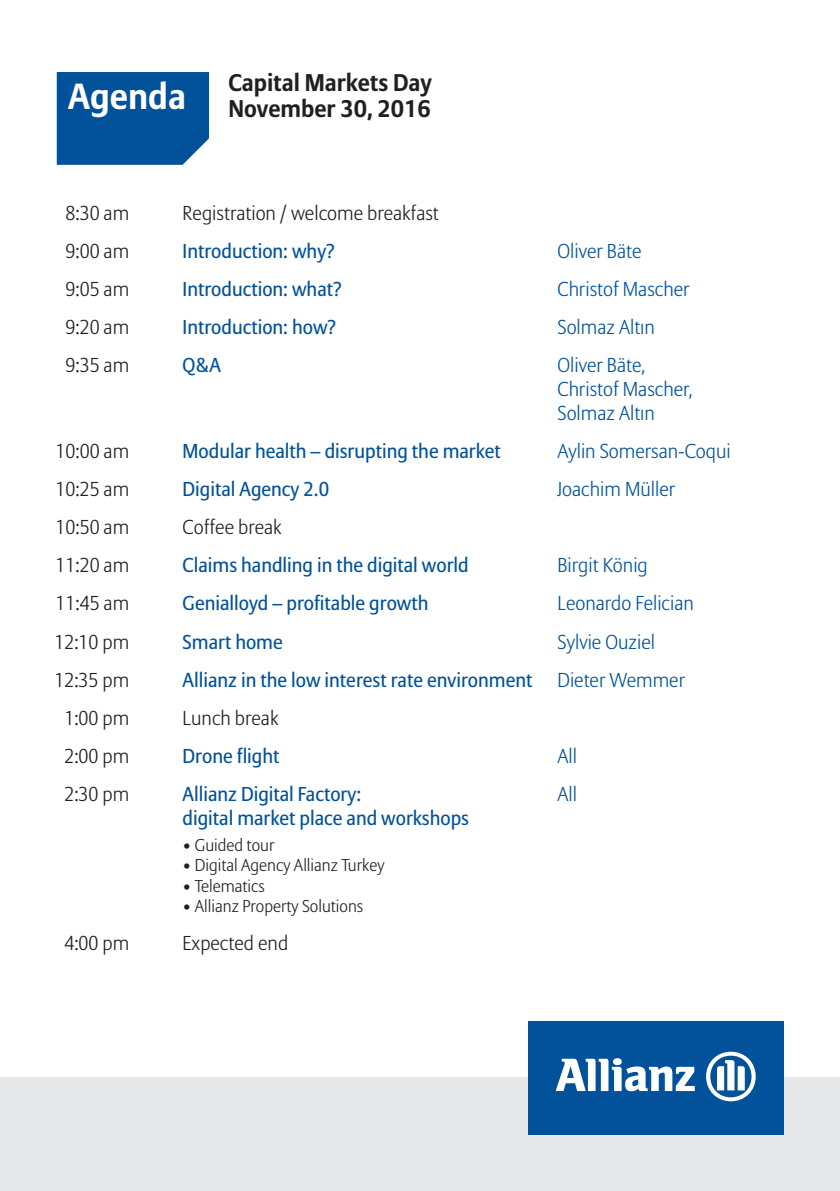
<style>
.page{position:relative;width:840px;height:1191px;background:#fff}
.page>*{position:absolute;margin:0;border:0;box-sizing:border-box;transform-origin:0 0}
.t1{font:700 36px "Allianz Sans";color:#fff}
.t2{font:700 24px "Allianz Sans";color:#231f20}
.t3{font:20px/24px "Allianz Sans";color:#01529a}
.t4{font:300 20px "Allianz Sans";color:#231f20}
.t5{font:300 20px/24px "Allianz Sans";color:#01529a}
.t6{font:300 17px "Allianz Sans";color:#231f20}
.s1{font-weight:400}
</style>
<div class="page">
<div style="left:0;top:1077px;width:839px;height:114px;background:#e6e7e9"></div>
<div style="left:527px;top:1020px;width:255px;height:114px;background:#01529a"></div>
<svg style="left:555px;top:1058px;width:139px;height:33px"></svg>
<svg style="left:706px;top:1051px;width:49px;height:50px"></svg>
<div style="left:57px;top:72px;width:152px;height:93px;background:#01529a"></div>
<p class="t1" style="left:68px;top:73px;width:119px">Agenda</p>
<p class="t2" style="left:228px;top:67px;width:205px">Capital Markets Day</p>
<p class="t2" style="left:228px;top:93px;width:204px">November 30, 2016</p>
<p class="t4" style="left:66px;top:201px;width:65px">8:30 am</p>
<p class="t4" style="left:182px;top:201px;width:257px">Registration / welcome breakfast</p>
<p class="t4" style="left:66px;top:239px;width:65px">9:00 am</p>
<p class="t3" style="left:182px;top:240px;width:154px">Introduction: why?</p>
<p class="t5" style="left:557px;top:240px;width:85px">Oliver Bäte</p>
<p class="t4" style="left:66px;top:277px;width:65px">9:05 am</p>
<p class="t3" style="left:182px;top:278px;width:161px">Introduction: what?</p>
<p class="t5" style="left:557px;top:278px;width:133px">Christof Mascher</p>
<p class="t4" style="left:66px;top:315px;width:65px">9:20 am</p>
<p class="t3" style="left:182px;top:316px;width:155px">Introduction: how?</p>
<p class="t5" style="left:557px;top:316px;width:99px">Solmaz Altın</p>
<p class="t4" style="left:66px;top:353px;width:65px">9:35 am</p>
<p class="t3" style="left:182px;top:354px;width:40px">Q&amp;A</p>
<p class="t5" style="left:557px;top:354px;width:136px">Oliver Bäte,<br>Christof Mascher,<br>Solmaz Altın</p>
<p class="t4" style="left:56px;top:439px;width:75px">10:00 am</p>
<p class="t3" style="left:182px;top:440px;width:319px">Modular health – disrupting the market</p>
<p class="t5" style="left:557px;top:440px;width:175px">Aylin Somersan-Coqui</p>
<p class="t4" style="left:56px;top:477px;width:75px">10:25 am</p>
<p class="t3" style="left:182px;top:478px;width:148px">Digital Agency 2.0</p>
<p class="t5" style="left:557px;top:478px;width:119px">Joachim Müller</p>
<p class="t4" style="left:56px;top:515px;width:75px">10:50 am</p>
<p class="t4" style="left:182px;top:515px;width:100px">Coffee break</p>
<p class="t4" style="left:56px;top:553px;width:75px">11:20 am</p>
<p class="t3" style="left:182px;top:554px;width:287px">Claims handling in the digital world</p>
<p class="t5" style="left:557px;top:554px;width:92px">Birgit König</p>
<p class="t4" style="left:56px;top:591px;width:75px">11:45 am</p>
<p class="t3" style="left:182px;top:592px;width:247px">Genialloyd – profitable growth</p>
<p class="t5" style="left:557px;top:592px;width:138px">Leonardo Felician</p>
<p class="t4" style="left:54px;top:629px;width:76px">12:10 pm</p>
<p class="t3" style="left:182px;top:630px;width:102px">Smart home</p>
<p class="t5" style="left:557px;top:630px;width:99px">Sylvie Ouziel</p>
<p class="t4" style="left:54px;top:667px;width:76px">12:35 pm</p>
<p class="t3" style="left:182px;top:668px;width:351px">Allianz in the low interest rate environment</p>
<p class="t5" style="left:557px;top:668px;width:129px">Dieter Wemmer</p>
<p class="t4" style="left:64px;top:705px;width:66px">1:00 pm</p>
<p class="t4" style="left:182px;top:705px;width:97px">Lunch break</p>
<p class="t4" style="left:64px;top:744px;width:66px">2:00 pm</p>
<p class="t3" style="left:182px;top:744px;width:98px">Drone flight</p>
<p class="t5" style="left:557px;top:744px;width:21px">All</p>
<p class="t4" style="left:64px;top:782px;width:66px">2:30 pm</p>
<p class="t3" style="left:182px;top:783px;width:288px">Allianz Digital Factory:<br>digital market place and workshops</p>
<p class="t6" style="left:182px;top:834px;width:93px"><span class="s1">•</span> Guided tour</p>
<p class="t6" style="left:182px;top:855px;width:203px"><span class="s1">•</span> Digital Agency Allianz Turkey</p>
<p class="t6" style="left:182px;top:875px;width:84px"><span class="s1">•</span> Telematics</p>
<p class="t6" style="left:182px;top:896px;width:182px"><span class="s1">•</span> Allianz Property Solutions</p>
<p class="t5" style="left:557px;top:783px;width:21px">All</p>
<p class="t4" style="left:64px;top:931px;width:66px">4:00 pm</p>
<p class="t4" style="left:182px;top:931px;width:107px">Expected end</p>
</div>
